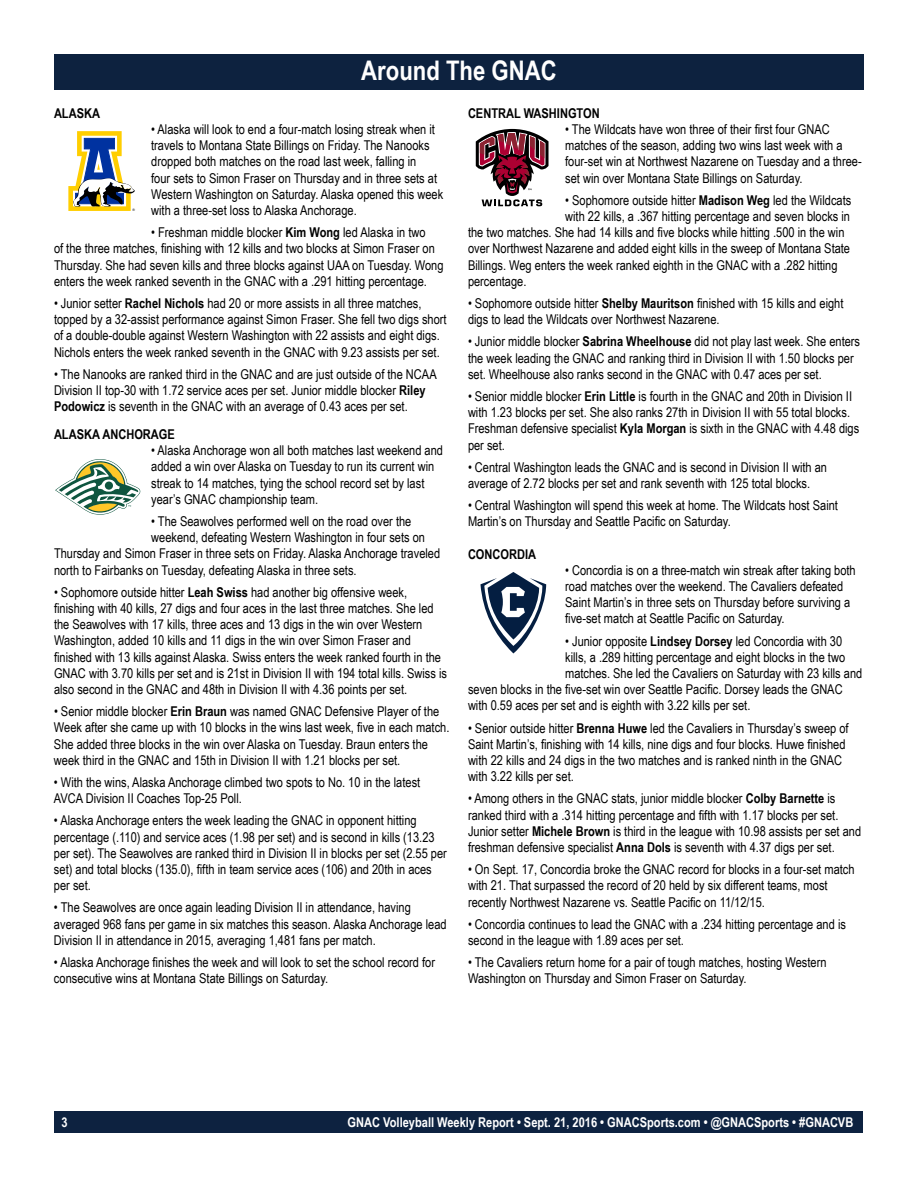
<style>
.page{position:relative;width:918px;height:1188px;background:#fff}
.page>*{position:absolute;margin:0;border:0;box-sizing:border-box;transform-origin:0 0}
.t1{font:700 27px "Arial Narrow";color:#fff}
.t2{font:13.5px/16.2px "Arial Narrow";color:#000}
.t3{font:700 13.5px "Arial Narrow";color:#fff}
.t4{font:700 13.5px "Arial Narrow";color:#000}
.t5{font:3.45px "Helvetica";color:#000}
.s1{font-weight:700}
</style>
<div class="page">
<div style="left:55px;top:1111px;width:808px;height:22px;background:#0d2240"></div>
<div style="left:54px;top:54px;width:810px;height:36px;background:#0d223f"></div>
<svg style="left:68px;top:131px;width:67px;height:80px"></svg>
<svg style="left:55px;top:459px;width:86px;height:56px"></svg>
<div style="left:105px;top:482px;width:8px;height:8px;background:#0e553f;border-radius:50%"></div>
<svg style="left:475px;top:128px;width:74px;height:78px"></svg>
<svg style="left:480px;top:572px;width:66px;height:81px"></svg>
<h1 class="t1" style="left:361px;top:50px;width:197px">Around The GNAC</h1>
<p class="t4" style="left:54px;top:103px;width:48px">ALASKA</p>
<p class="t2" style="left:151px;top:121px;width:294px">• Alaska will look to end a four-match losing streak when it travels to Montana State Billings on Friday. The Nanooks dropped both matches on the road last week, falling in<br>four sets to Simon Fraser on Thursday and in three sets at Western Washington on Saturday. Alaska opened this week with a three-set loss to Alaska Anchorage.</p>
<p class="t2" style="left:54px;top:224px;width:391px;text-indent:97px">• Freshman middle blocker <span class="s1">Kim Wong</span> led Alaska in two<br>of the three matches, finishing with 12 kills and two blocks at Simon Fraser on Thursday. She had seven kills and three blocks against UAA on Tuesday. Wong enters the week ranked seventh in the GNAC with a .291 hitting percentage.</p>
<p class="t2" style="left:54px;top:295px;width:394px">• Junior setter <span class="s1">Rachel Nichols</span> had 20 or more assists in all three matches, topped by a 32-assist performance against Simon Fraser. She fell two digs short of a double-double against Western Washington with 22 assists and eight digs.<br>Nichols enters the week ranked seventh in the GNAC with 9.23 assists per set.</p>
<p class="t2" style="left:54px;top:365px;width:384px">• The Nanooks are ranked third in the GNAC and are just outside of the NCAA<br>Division II top-30 with 1.72 service aces per set. Junior middle blocker <span class="s1">Riley<br>Podowicz</span> is seventh in the GNAC with an average of 0.43 aces per set.</p>
<p class="t5" style="left:133px;top:207px;width:4px">®</p>
<p class="t4" style="left:54px;top:424px;width:122px">ALASKA ANCHORAGE</p>
<p class="t2" style="left:151px;top:442px;width:293px">• Alaska Anchorage won all both matches last weekend and added a win over Alaska on Tuesday to run its current win streak to 14 matches, tying the school record set by last year’s GNAC championship team.</p>
<p class="t2" style="left:151px;top:513px;width:262px">• The Seawolves performed well on the road over the</p>
<p class="t2" style="left:151px;top:529px;width:275px">weekend, defeating Western Washington in four sets on</p>
<p class="t2" style="left:54px;top:545px;width:388px">Thursday and Simon Fraser in three sets on Friday. Alaska Anchorage traveled</p>
<p class="t2" style="left:54px;top:561px;width:304px">north to Fairbanks on Tuesday, defeating Alaska in three sets.</p>
<p class="t2" style="left:54px;top:583px;width:395px">• Sophomore outside hitter <span class="s1">Leah Swiss</span> had another big offensive week, finishing with 40 kills, 27 digs and four aces in the last three matches. She led the Seawolves with 17 kills, three aces and 13 digs in the win over Western Washington, added 10 kills and 11 digs in the win over Simon Fraser and finished with 13 kills against Alaska. Swiss enters the week ranked fourth in the GNAC with 3.70 kills per set and is 21st in Division II with 194 total kills. Swiss is also second in the GNAC and 48th in Division II with 4.36 points per set.</p>
<p class="t2" style="left:54px;top:703px;width:397px">• Senior middle blocker <span class="s1">Erin Braun</span> was named GNAC Defensive Player of the Week after she came up with 10 blocks in the wins last week, five in each match.<br>She added three blocks in the win over Alaska on Tuesday. Braun enters the week third in the GNAC and 15th in Division II with 1.21 blocks per set.</p>
<p class="t2" style="left:54px;top:774px;width:368px">• With the wins, Alaska Anchorage climbed two spots to No. 10 in the latest<br>AVCA Division II Coaches Top-25 Poll.</p>
<p class="t2" style="left:54px;top:812px;width:394px">• Alaska Anchorage enters the week leading the GNAC in opponent hitting percentage (.110) and service aces (1.98 per set) and is second in kills (13.23 per set). The Seawolves are ranked third in Division II in blocks per set (2.55 per set) and total blocks (135.0), fifth in team service aces (106) and 20th in aces per set.</p>
<p class="t2" style="left:54px;top:899px;width:394px">• The Seawolves are once again leading Division II in attendance, having averaged 968 fans per game in six matches this season. Alaska Anchorage lead<br>Division II in attendance in 2015, averaging 1,481 fans per match.</p>
<p class="t2" style="left:54px;top:954px;width:383px">• Alaska Anchorage finishes the week and will look to set the school record for consecutive wins at Montana State Billings on Saturday.</p>
<p class="t4" style="left:468px;top:103px;width:133px">CENTRAL WASHINGTON</p>
<p class="t2" style="left:565px;top:121px;width:298px">• The Wildcats have won three of their first four GNAC matches of the season, adding two wins last week with a four-set win at Northwest Nazarene on Tuesday and a three&shy;set win over Montana State Billings on Saturday.</p>
<p class="t2" style="left:565px;top:191px;width:288px">• Sophomore outside hitter <span class="s1">Madison Weg</span> led the Wildcats</p>
<p class="t2" style="left:565px;top:208px;width:286px">with 22 kills, a .367 hitting percentage and seven blocks in</p>
<p class="t2" style="left:468px;top:224px;width:378px">the two matches. She had 14 kills and five blocks while hitting .500 in the win</p>
<p class="t2" style="left:468px;top:240px;width:384px">over Northwest Nazarene and added eight kills in the sweep of Montana State</p>
<p class="t2" style="left:468px;top:256px;width:371px">Billings. Weg enters the week ranked eighth in the GNAC with a .282 hitting</p>
<p class="t2" style="left:468px;top:272px;width:60px">percentage.</p>
<p class="t2" style="left:468px;top:295px;width:377px">• Sophomore outside hitter <span class="s1">Shelby Mauritson</span> finished with 15 kills and eight digs to lead the Wildcats over Northwest Nazarene.</p>
<p class="t2" style="left:468px;top:333px;width:394px">• Junior middle blocker <span class="s1">Sabrina Wheelhouse</span> did not play last week. She enters the week leading the GNAC and ranking third in Division II with 1.50 blocks per set. Wheelhouse also ranks second in the GNAC with 0.47 aces per set.</p>
<p class="t2" style="left:468px;top:388px;width:393px">• Senior middle blocker <span class="s1">Erin Little</span> is fourth in the GNAC and 20th in Division II with 1.23 blocks per set. She also ranks 27th in Division II with 55 total blocks.<br>Freshman defensive specialist <span class="s1">Kyla Morgan</span> is sixth in the GNAC with 4.48 digs per set.</p>
<p class="t2" style="left:468px;top:458px;width:361px">• Central Washington leads the GNAC and is second in Division II with an average of 2.72 blocks per set and rank seventh with 125 total blocks.</p>
<p class="t2" style="left:468px;top:497px;width:372px">• Central Washington will spend this week at home. The Wildcats host Saint<br>Martin’s on Thursday and Seattle Pacific on Saturday.</p>
<p class="t4" style="left:468px;top:544px;width:70px">CONCORDIA</p>
<p class="t2" style="left:565px;top:561px;width:292px">• Concordia is on a three-match win streak after taking both road matches over the weekend. The Cavaliers defeated Saint Martin’s in three sets on Thursday before surviving a five-set match at Seattle Pacific on Saturday.</p>
<p class="t2" style="left:565px;top:632px;width:279px">• Junior opposite <span class="s1">Lindsey Dorsey</span> led Concordia with 30</p>
<p class="t2" style="left:565px;top:648px;width:282px">kills, a .289 hitting percentage and eight blocks in the two</p>
<p class="t2" style="left:565px;top:665px;width:299px">matches. She led the Cavaliers on Saturday with 23 kills and</p>
<p class="t2" style="left:468px;top:681px;width:376px">seven blocks in the five-set win over Seattle Pacific. Dorsey leads the GNAC</p>
<p class="t2" style="left:468px;top:697px;width:284px">with 0.59 aces per set and is eighth with 3.22 kills per set.</p>
<p class="t2" style="left:468px;top:719px;width:382px">• Senior outside hitter <span class="s1">Brenna Huwe</span> led the Cavaliers in Thursday’s sweep of Saint Martin’s, finishing with 14 kills, nine digs and four blocks. Huwe finished with 22 kills and 24 digs in the two matches and is ranked ninth in the GNAC with 3.22 kills per set.</p>
<p class="t2" style="left:468px;top:790px;width:395px">• Among others in the GNAC stats, junior middle blocker <span class="s1">Colby Barnette</span> is ranked third with a .314 hitting percentage and fifth with 1.17 blocks per set.<br>Junior setter <span class="s1">Michele Brown</span> is third in the league with 10.98 assists per set and freshman defensive specialist <span class="s1">Anna Dols</span> is seventh with 4.37 digs per set.</p>
<p class="t2" style="left:468px;top:861px;width:388px">• On Sept. 17, Concordia broke the GNAC record for blocks in a four-set match with 21. That surpassed the record of 20 held by six different teams, most recently Northwest Nazarene vs. Seattle Pacific on 11/12/15.</p>
<p class="t2" style="left:468px;top:915px;width:380px">• Concordia continues to lead the GNAC with a .234 hitting percentage and is second in the league with 1.89 aces per set.</p>
<p class="t2" style="left:468px;top:954px;width:360px">• The Cavaliers return home for a pair of tough matches, hosting Western<br>Washington on Thursday and Simon Fraser on Saturday.</p>
<p class="t3" style="left:61px;top:1112px;width:8px">3</p>
<p class="t3" style="left:348px;top:1112px;width:507px">GNAC Volleyball Weekly Report • Sept. 21, 2016 • GNACSports.com • @GNACSports • #GNACVB</p>
</div>
